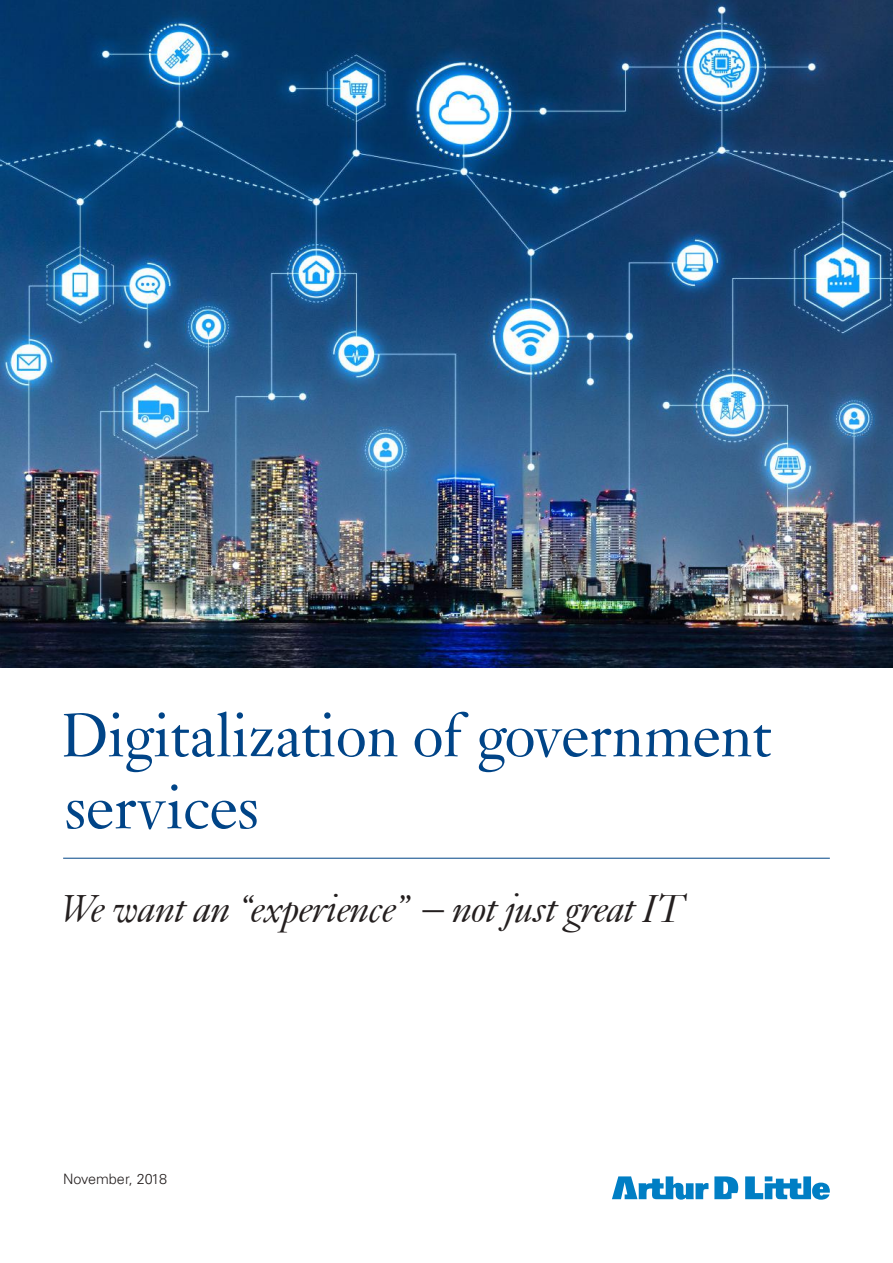
<style>
.page{position:relative;width:893px;height:1263px;background:#fff}
.page>*{position:absolute;margin:0;border:0;box-sizing:border-box;transform-origin:0 0}
.t1{font:64.5px/72px "Janson";letter-spacing:-.015em;color:#004487}
.t2{font:italic 42px "Janson";letter-spacing:-.015em;color:#241f1f}
.t3{font:300 14.4px "Univers LT";color:#241f1f}
</style>
<div class="page">
<img style="left:0;top:0;width:893px;height:668px">
<svg style="left:612px;top:1176px;width:218px;height:24px"></svg>
<hr style="left:63px;top:858px;width:767px;height:1px;background:#004487">
<h1 class="t1" style="left:61px;top:699px;width:712px">Digitalization of government services</h1>
<p class="t2" style="left:58px;top:883px;width:626px">We want an “experience” – not just great IT</p>
<p class="t3" style="left:63px;top:1170px;width:106px">November, 2018</p>
</div>
